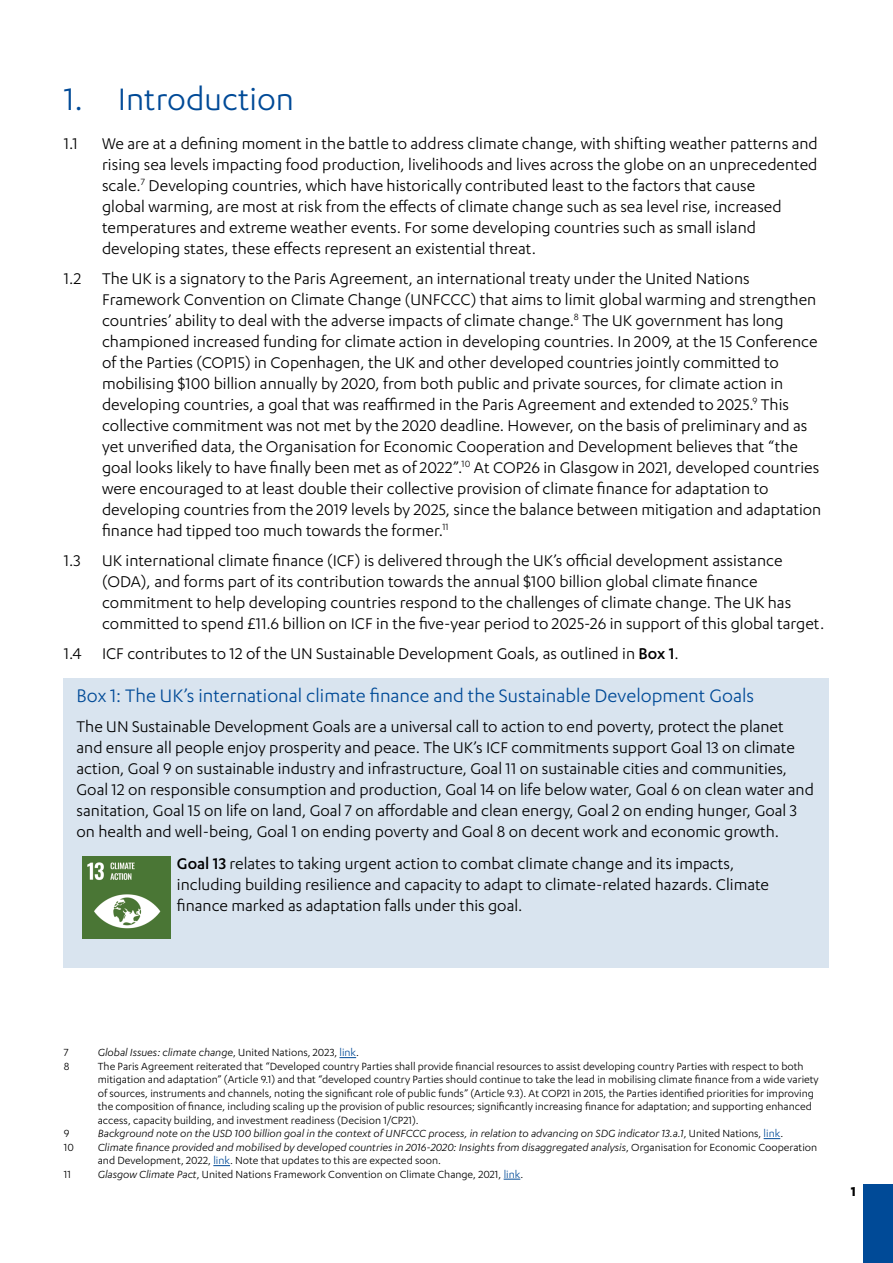
<style>
.page{position:relative;width:893px;height:1263px;background:#fff}
.page>*{position:absolute;margin:0;border:0;box-sizing:border-box;transform-origin:0 0}
.t1{font:36px "Karbon";color:#004a97}
.t2{font:21px "Karbon";color:#004a97}
.t3{font:18px/21px "Karbon";color:#000}
.t4{font:700 15px "Karbon";color:#000}
.t5{font:12px/13.5px "Karbon";color:#000}
.t6{font:italic 12px/13.5px "Karbon";color:#000}
.s1{font-weight:500}
.s2{font-style:normal}
.s3{font-style:normal;color:#004a97}
.s4{font-style:italic}
.s5{color:#004a97}
</style>
<div class="page">
<div style="left:863px;top:1184px;width:30px;height:79px;background:#004a97"></div>
<div style="left:64px;top:678px;width:765px;height:289px;background:#d9e4ef"></div>
<svg style="left:339px;top:1057px;width:17px;height:1px"></svg>
<svg style="left:764px;top:1138px;width:16px;height:1px"></svg>
<svg style="left:213px;top:1165px;width:17px;height:1px"></svg>
<svg style="left:504px;top:1179px;width:16px;height:1px"></svg>
<img style="left:83px;top:857px;width:88px;height:81px">
<h1 class="t1" style="left:64px;top:79px;width:232px">1. Introduction</h1>
<p class="t3" style="left:64px;top:132px;width:16px">1.1</p>
<p class="t3" style="left:102px;top:132px;width:717px">We are at a defining moment in the battle to address climate change, with shifting weather patterns and rising sea levels impacting food production, livelihoods and lives across the globe on an unprecedented scale.<sup>7</sup> Developing countries, which have historically contributed least to the factors that cause<br>global warming, are most at risk from the effects of climate change such as sea level rise, increased temperatures and extreme weather events. For some developing countries such as small island developing states, these effects represent an existential threat.</p>
<p class="t3" style="left:102px;top:267px;width:721px;text-indent:-38px">1.2 The UK is a signatory to the Paris Agreement, an international treaty under the United Nations Framework Convention on Climate Change (UNFCCC) that aims to limit global warming and strengthen countries’ ability to deal with the adverse impacts of climate change.<sup>8</sup> The UK government has long championed increased funding for climate action in developing countries. In 2009, at the 15 Conference of the Parties (COP15) in Copenhagen, the UK and other developed countries jointly committed to mobilising $100 billion annually by 2020, from both public and private sources, for climate action in developing countries, a goal that was reaffirmed in the Paris Agreement and extended to 2025.<sup>9</sup> This collective commitment was not met by the 2020 deadline. However, on the basis of preliminary and as yet unverified data, the Organisation for Economic Cooperation and Development believes that “the goal looks likely to have finally been met as of 2022”.<sup>10</sup> At COP26 in Glasgow in 2021, developed countries were encouraged to at least double their collective provision of climate finance for adaptation to developing countries from the 2019 levels by 2025, since the balance between mitigation and adaptation finance had tipped too much towards the former.<sup>11</sup></p>
<p class="t3" style="left:102px;top:549px;width:724px;text-indent:-38px">1.3 UK international climate finance (ICF) is delivered through the UK’s official development assistance (ODA), and forms part of its contribution towards the annual $100 billion global climate finance commitment to help developing countries respond to the challenges of climate change. The UK has committed to spend £11.6 billion on ICF in the five-year period to 2025-26 in support of this global target.</p>
<p class="t3" style="left:64px;top:642px;width:616px">1.4 ICF contributes to 12 of the UN Sustainable Development Goals, as outlined in <span class="s1">Box 1</span>.</p>
<p class="t2" style="left:77px;top:684px;width:679px">Box 1: The UK’s international climate finance and the Sustainable Development Goals</p>
<p class="t3" style="left:77px;top:715px;width:739px">The UN Sustainable Development Goals are a universal call to action to end poverty, protect the planet and ensure all people enjoy prosperity and peace. The UK’s ICF commitments support Goal 13 on climate action, Goal 9 on sustainable industry and infrastructure, Goal 11 on sustainable cities and communities, Goal 12 on responsible consumption and production, Goal 14 on life below water, Goal 6 on clean water and sanitation, Goal 15 on life on land, Goal 7 on affordable and clean energy, Goal 2 on ending hunger, Goal 3 on health and well-being, Goal 1 on ending poverty and Goal 8 on decent work and economic growth.</p>
<p class="t3" style="left:177px;top:853px;width:594px"><span class="s1">Goal 13</span> relates to taking urgent action to combat climate change and its impacts, including building resilience and capacity to adapt to climate-related hazards. Climate finance marked as adaptation falls under this goal.</p>
<p class="t5" style="left:64px;top:1046px;width:6px">7</p>
<p class="t6" style="left:98px;top:1046px;width:263px">Global Issues: climate change<span class="s2">, United Nations, 2023,</span> <span class="s3">link</span><span class="s2">.</span></p>
<p class="t5" style="left:64px;top:1059px;width:7px">8</p>
<p class="t5" style="left:98px;top:1059px;width:722px">The Paris Agreement reiterated that “Developed country Parties shall provide financial resources to assist developing country Parties with respect to both mitigation and adaptation” (Article 9.1) and that “developed country Parties should continue to take the lead in mobilising climate finance from a wide variety of sources, instruments and channels, noting the significant role of public funds” (Article 9.3). At COP21 in 2015, the Parties identified priorities for improving the composition of finance, including scaling up the provision of public resources; significantly increasing finance for adaptation; and supporting enhanced access, capacity building, and investment readiness (Decision 1/CP21).</p>
<p class="t5" style="left:64px;top:1127px;width:7px">9</p>
<p class="t6" style="left:98px;top:1127px;width:687px">Background note on the USD 100 billion goal in the context of UNFCCC process, in relation to advancing on SDG indicator 13.a.1<span class="s2">, United Nations,</span> <span class="s3">link</span><span class="s2">.</span></p>
<p class="t5" style="left:64px;top:1140px;width:12px">10</p>
<p class="t6" style="left:98px;top:1140px;width:721px">Climate finance provided and mobilised by developed countries in 2016-2020: Insights from disaggregated analysis<span class="s2">, Organisation for Economic Cooperation and Development, 2022,</span> <span class="s3">link</span><span class="s2">. Note that updates to this are expected soon.</span></p>
<p class="t5" style="left:64px;top:1167px;width:9px">11</p>
<p class="t5" style="left:98px;top:1167px;width:427px"><span class="s4">Glasgow Climate Pact</span>, United Nations Framework Convention on Climate Change, 2021, <span class="s5">link</span>.</p>
<p class="t4" style="left:851px;top:1183px;width:6px">1</p>
</div>
